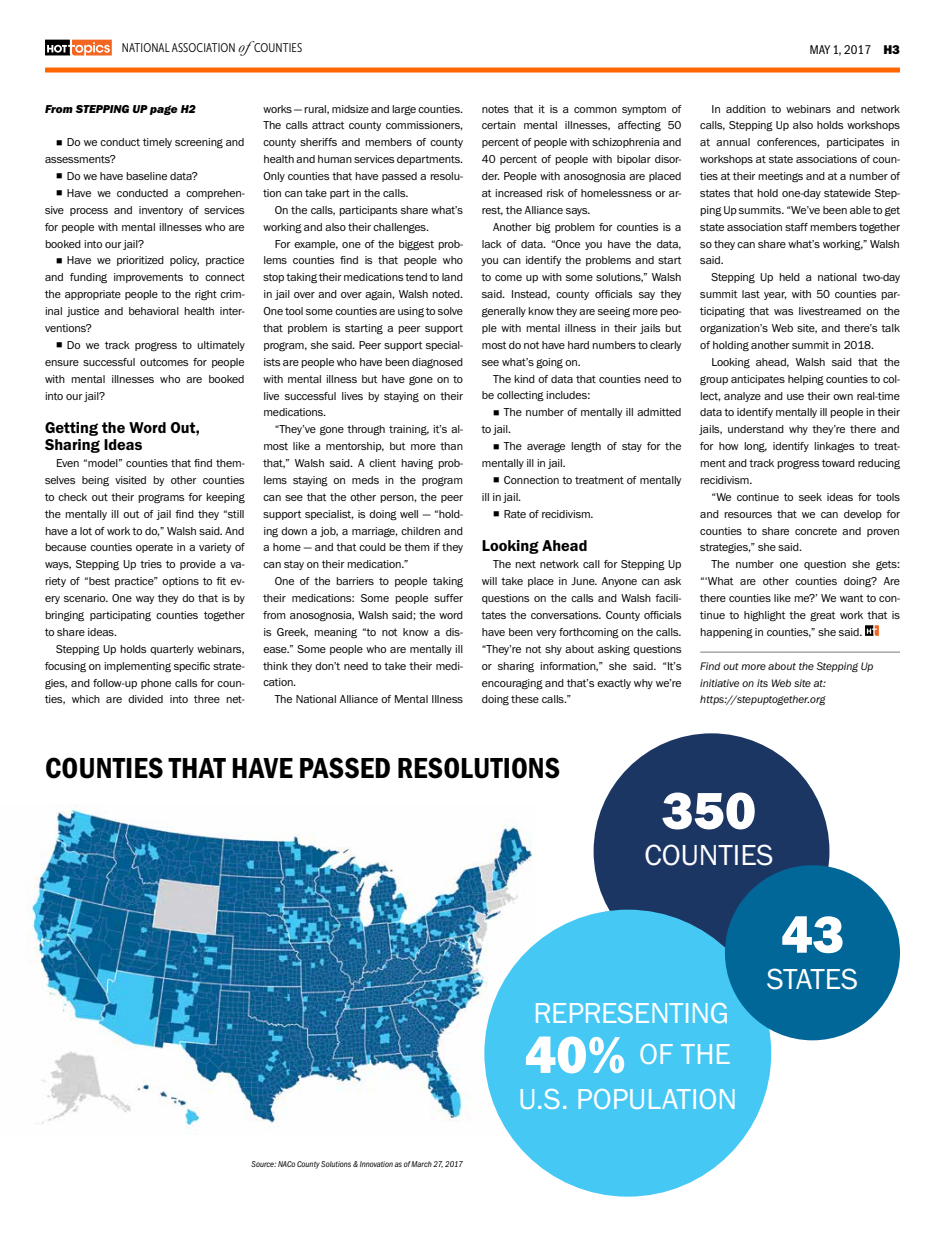
<style>
.page{position:relative;width:945px;height:1238px;background:#fff}
.page>*{position:absolute;margin:0;border:0;box-sizing:border-box;transform-origin:0 0}
.t1{font:53.75px "Franklin Gothic URW Hea";color:#fff}
.t2{font:30px/41.2px "Franklin Gothic URW Boo";letter-spacing:-.005em;color:#fff}
.t3{font:30px "Franklin Gothic URW Con Dem";color:#000}
.t4{font:16.25px/16.9px "Franklin Gothic URW Dem";color:#000}
.t5{font:13.12px "Franklin Gothic URW Con Boo";color:#000}
.t6{font:12.5px "Museo Sans Cond 300";letter-spacing:.01em;color:#000}
.t7{font:11.88px/16.9px "Franklin Gothic URW Boo";letter-spacing:-.01em;color:#000;text-align:justify}
.t8{font:11.88px "Franklin Gothic URW Hea Ita";color:#000}
.t9{font:11.25px/16.9px "Franklin Gothic URW Boo Ita";color:#000}
.t10{font:8.75px "Franklin Gothic URW Con Boo Ita";color:#000}
.s1{font-family:"Baskerville";font-style:italic;font-size:16.25px}
.s2{font-family:"Franklin Gothic URW Hea"}
.s3{font-family:"Franklin Gothic URW Hea";font-size:53.75px}
</style>
<div class="page">
<svg style="left:45px;top:40px;width:67px;height:15px"></svg>
<hr style="left:45px;top:68px;width:855px;height:4px;background:#f60">
<img style="left:27px;top:804px;width:505px;height:330px">
<div style="left:594px;top:733px;width:235px;height:236px;background:#1c3664;border-radius:50%"></div>
<hr style="left:700px;top:651px;width:200px;height:1px;background:#939598">
<svg style="left:865px;top:625px;width:14px;height:11px"></svg>
<div style="left:484px;top:909px;width:287px;height:287px;background:#46c8f5;border-radius:50%"></div>
<div style="left:725px;top:865px;width:175px;height:175px;background:#016799;border-radius:50%"></div>
<p class="t6" style="left:122px;top:41px;width:182px">NATIONAL ASSOCIATION <span class="s1">of</span>COUNTIES</p>
<p class="t5" style="left:810px;top:42px;width:92px">MAY 1, 2017 <span class="s2">H3</span></p>
<p class="t7" style="left:482px;top:100px;width:201px">notes that it is a common symptom of certain mental illnesses, affecting 50 percent of people with schizophrenia and 40 percent of people with bipolar disor&shy;der. People with anosognosia are placed at increased risk of homelessness or ar&shy;rest, the Alliance says.</p>
<p class="t7" style="left:482px;top:218px;width:201px;text-indent:11px">Another big problem for counties is a lack of data. “Once you have the data, you can identify the problems and start to come up with some solutions,” Walsh said. Instead, county officials say they generally know they are seeing more peo&shy;ple with mental illness in their jails but most do not have hard numbers to clearly see what’s going on.</p>
<p class="t7" style="left:482px;top:370px;width:201px;text-indent:11px">The kind of data that counties need to be collecting includes:</p>
<p class="t7" style="left:482px;top:404px;width:201px;text-indent:22px">The number of mentally ill admitted to jail.</p>
<p class="t7" style="left:482px;top:437px;width:201px;text-indent:22px">The average length of stay for the mentally ill in jail.</p>
<p class="t7" style="left:504px;top:471px;width:179px">Connection to treatment of mentally</p>
<p class="t7" style="left:482px;top:488px;width:41px">ill in jail.</p>
<p class="t7" style="left:504px;top:505px;width:91px">Rate of recidivism.</p>
<h3 class="t4" style="left:482px;top:537px;width:107px">Looking Ahead</h3>
<p class="t7" style="left:482px;top:556px;width:201px;text-indent:11px">The next network call for Stepping Up will take place in June. Anyone can ask questions on the calls and Walsh facili&shy;tates the conversations. County officials have been very forthcoming on the calls. “They’re not shy about asking questions or sharing information,” she said. “It’s encouraging and that’s exactly why we’re doing these calls.”</p>
<p class="t7" style="left:263px;top:100px;width:201px">works — rural, midsize and large counties.<br>The calls attract county commissioners, county sheriffs and members of county health and human services departments.<br>Only counties that have passed a resolu&shy;tion can take part in the calls.</p>
<p class="t7" style="left:263px;top:201px;width:201px;text-indent:11px">On the calls, participants share what’s working and also their challenges.</p>
<p class="t7" style="left:263px;top:235px;width:201px;text-indent:11px">For example, one of the biggest prob&shy;lems counties find is that people who stop taking their medications tend to land in jail over and over again, Walsh noted.<br>One tool some counties are using to solve that problem is starting a peer support program, she said. Peer support special&shy;ists are people who have been diagnosed with mental illness but have gone on to live successful lives by staying on their medications.</p>
<p class="t7" style="left:263px;top:420px;width:201px;text-indent:11px">“They’ve gone through training, it’s al&shy;most like a mentorship, but more than that,” Walsh said. A client having prob&shy;lems staying on meds in the program can see that the other person, the peer support specialist, is doing well — “hold&shy;ing down a job, a marriage, children and a home — and that could be them if they can stay on their medication.”</p>
<p class="t7" style="left:263px;top:572px;width:201px;text-indent:11px">One of the barriers to people taking their medications: Some people suffer from anosognosia, Walsh said; the word is Greek, meaning “to not know a dis&shy;ease.” Some people who are mentally ill think they don’t need to take their medi&shy;cation.</p>
<p class="t7" style="left:275px;top:690px;width:190px">The National Alliance of Mental Illness</p>
<p class="t8" style="left:45px;top:101px;width:152px">From STEPPING UP page H2</p>
<p class="t7" style="left:700px;top:100px;width:201px;text-indent:11px">In addition to webinars and network calls, Stepping Up also holds workshops at annual conferences, participates in workshops at state associations of coun&shy;ties at their meetings and at a number of states that hold one-day statewide Step&shy;ping Up summits. “We’ve been able to get state association staff members together so they can share what’s working,” Walsh said.</p>
<p class="t7" style="left:700px;top:269px;width:201px;text-indent:11px">Stepping Up held a national two-day summit last year, with 50 counties par&shy;ticipating that was livestreamed on the organization’s Web site, and there’s talk of holding another summit in 2018.</p>
<p class="t7" style="left:700px;top:353px;width:201px;text-indent:11px">Looking ahead, Walsh said that the group anticipates helping counties to col&shy;lect, analyze and use their own real-time data to identify mentally ill people in their jails, understand why they’re there and for how long, identify linkages to treat&shy;ment and track progress toward reducing recidivism.</p>
<p class="t7" style="left:700px;top:488px;width:201px;text-indent:11px">“We continue to seek ideas for tools and resources that we can develop for counties to share concrete and proven strategies,” she said.</p>
<p class="t7" style="left:700px;top:555px;width:201px;text-indent:11px">The number one question she gets: “‘What are other counties doing? Are there counties like me?’ We want to con&shy;tinue to highlight the great work that is happening in counties,” she said.</p>
<p class="t9" style="left:700px;top:657px;width:175px">Find out more about the Stepping Up initiative on its Web site at: https://stepuptogether.org</p>
<p class="t7" style="left:67px;top:134px;width:179px">Do we conduct timely screening and</p>
<p class="t7" style="left:45px;top:151px;width:72px">assessments?</p>
<p class="t7" style="left:67px;top:167px;width:132px">Do we have baseline data?</p>
<p class="t7" style="left:67px;top:184px;width:179px">Have we conducted a comprehen-</p>
<p class="t7" style="left:45px;top:201px;width:201px">sive process and inventory of services</p>
<p class="t7" style="left:45px;top:218px;width:201px">for people with mental illnesses who are</p>
<p class="t7" style="left:45px;top:235px;width:101px">booked into our jail?</p>
<p class="t7" style="left:67px;top:252px;width:179px">Have we prioritized policy, practice</p>
<p class="t7" style="left:45px;top:269px;width:201px">and funding improvements to connect</p>
<p class="t7" style="left:45px;top:286px;width:201px">the appropriate people to the right crim-</p>
<p class="t7" style="left:45px;top:302px;width:201px">inal justice and behavioral health inter-</p>
<p class="t7" style="left:45px;top:319px;width:48px">ventions?</p>
<p class="t7" style="left:67px;top:336px;width:179px">Do we track progress to ultimately</p>
<p class="t7" style="left:45px;top:353px;width:201px">ensure successful outcomes for people</p>
<p class="t7" style="left:45px;top:370px;width:201px">with mental illnesses who are booked</p>
<p class="t7" style="left:45px;top:387px;width:62px">into our jail?</p>
<h3 class="t4" style="left:45px;top:419px;width:156px">Getting the Word Out,<br>Sharing Ideas</h3>
<p class="t7" style="left:45px;top:454px;width:201px;text-indent:11px">Even “model” counties that find them&shy;selves being visited by other counties to check out their programs for keeping the mentally ill out of jail find they “still have a lot of work to do,” Walsh said. And because counties operate in a variety of ways, Stepping Up tries to provide a va&shy;riety of “best practice” options to fit ev&shy;ery scenario. One way they do that is by bringing participating counties together to share ideas.</p>
<p class="t7" style="left:45px;top:640px;width:201px;text-indent:11px">Stepping Up holds quarterly webinars, focusing on implementing specific strate&shy;gies, and follow-up phone calls for coun&shy;ties, which are divided into three net-</p>
<h2 class="t3" style="left:45px;top:748px;width:517px">COUNTIES THAT HAVE PASSED RESOLUTIONS</h2>
<h1 class="t1" style="left:662px;top:776px;width:96px">350</h1>
<h2 class="t2" style="left:644px;top:833px;width:131px">COUNTIES</h2>
<h1 class="t1" style="left:781px;top:899px;width:65px">43</h1>
<h2 class="t2" style="left:767px;top:957px;width:93px">STATES</h2>
<p class="t10" style="left:252px;top:1159px;width:213px">Source: NACo County Solutions &amp; Innovation as of March 27, 2017</p>
<h2 class="t2" style="left:525px;top:991px;width:208px">REPRESENTING<br><span class="s3">40%</span> OF THE</h2>
<h2 class="t2" style="left:518px;top:1077px;width:220px">U.S. POPULATION</h2>
</div>
